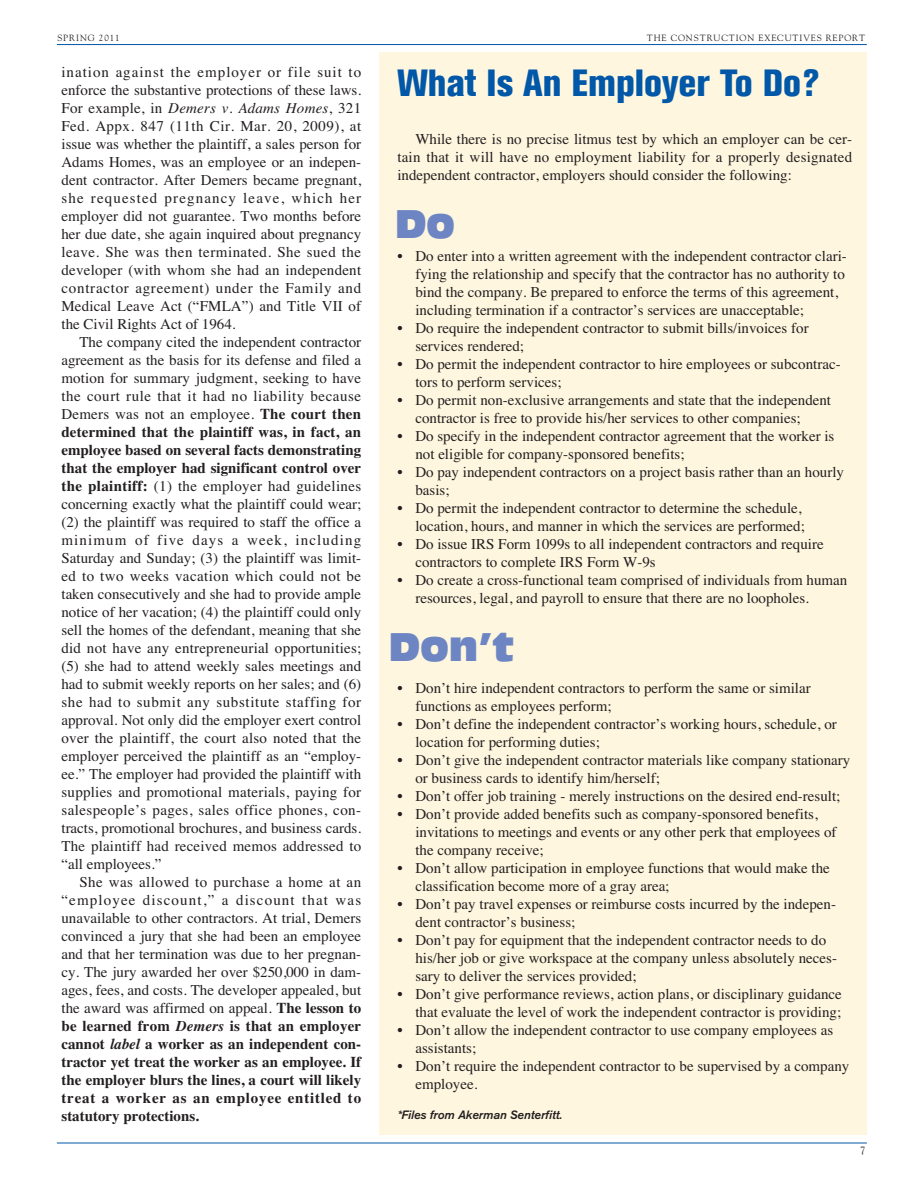
<style>
.page{position:relative;width:918px;height:1188px;background:#fff}
.page>*{position:absolute;margin:0;border:0;box-sizing:border-box;transform-origin:0 0}
.t1{font:800 condensed 37.5px "Akzidenz Grotesk BE";color:#0157a8}
.t2{font:37.5px "Incised 901 BT Compact";color:#6d86c3}
.t3{font:15px/18px "Times";color:#231f20}
.t4{font:italic 500 12px "Akzidenz Grotesk BE";color:#231f20}
.t5{font:10.5px "Goudy";color:#231f20}
.t6{font:9px "Goudy";letter-spacing:.1em;color:#231f20}
.s1{font-style:italic}
.s2{font-weight:700}
.s3{font-weight:700;font-style:italic}
</style>
<div class="page">
<div style="left:379px;top:52px;width:487px;height:1084px;background:#fef6df"></div>
<hr style="left:57px;top:44px;width:810px;height:1px;background:#0157a8">
<hr style="left:57px;top:1143px;width:810px;height:1px;background:#0157a8">
<p class="t6" style="left:57px;top:34px;width:64px">SPRING 2011</p>
<p class="t6" style="left:647px;top:34px;width:220px">THE CONSTRUCTION EXECUTIVES REPORT</p>
<p class="t3" style="left:61px;top:65px;width:301px;text-align:justify">ination against the employer or file suit to enforce the substantive protections of these laws.<br>For example, in <span class="s1">Demers v. Adams Homes</span>, 321<br>Fed. Appx. 847 (11th Cir. Mar. 20, 2009), at issue was whether the plaintiff, a sales person for Adams Homes, was an employee or an indepen&shy;dent contractor. After Demers became pregnant, she requested pregnancy leave, which her employer did not guarantee. Two months before her due date, she again inquired about pregnancy leave. She was then terminated. She sued the developer (with whom she had an independent contractor agreement) under the Family and Medical Leave Act (“FMLA”) and Title VII of the Civil Rights Act of 1964.</p>
<p class="t3" style="left:61px;top:335px;width:301px;text-align:justify;text-indent:18px">The company cited the independent contractor agreement as the basis for its defense and filed a motion for summary judgment, seeking to have the court rule that it had no liability because Demers was not an employee. <span class="s2">The court then determined that the plaintiff was, in fact, an employee based on several facts demonstrating that the employer had significant control over the plaintiff:</span> (1) the employer had guidelines concerning exactly what the plaintiff could wear; (2) the plaintiff was required to staff the office a minimum of five days a week, including Saturday and Sunday; (3) the plaintiff was limit&shy;ed to two weeks vacation which could not be taken consecutively and she had to provide ample notice of her vacation; (4) the plaintiff could only sell the homes of the defendant, meaning that she did not have any entrepreneurial opportunities; (5) she had to attend weekly sales meetings and had to submit weekly reports on her sales; and (6) she had to submit any substitute staffing for approval. Not only did the employer exert control over the plaintiff, the court also noted that the employer perceived the plaintiff as an “employ&shy;ee.” The employer had provided the plaintiff with supplies and promotional materials, paying for salespeople’s pages, sales office phones, con&shy;tracts, promotional brochures, and business cards.<br>The plaintiff had received memos addressed to “all employees.”</p>
<p class="t3" style="left:61px;top:875px;width:301px;text-align:justify;text-indent:18px">She was allowed to purchase a home at an “employee discount,” a discount that was unavailable to other contractors. At trial, Demers convinced a jury that she had been an employee and that her termination was due to her pregnan&shy;cy. The jury awarded her over $250,000 in dam&shy;ages, fees, and costs. The developer appealed, but the award was affirmed on appeal. <span class="s2">The lesson to be learned from</span> <span class="s3">Demers</span> <span class="s2">is that an employer cannot</span> <span class="s3">label</span> <span class="s2">a worker as an independent con&shy;tractor yet treat the worker as an employee. If the employer blurs the lines, a court will likely treat a worker as an employee entitled to statutory protections.</span></p>
<h1 class="t1" style="left:397px;top:70px;width:424px">What Is An Employer To Do?</h1>
<p class="t3" style="left:397px;top:131px;width:456px;text-align:justify;text-indent:18px">While there is no precise litmus test by which an employer can be cer&shy;tain that it will have no employment liability for a properly designated independent contractor, employers should consider the following:</p>
<h1 class="t2" style="left:395px;top:212px;width:62px">Do</h1>
<p class="t3" style="left:415px;top:248px;width:433px;text-indent:-18px">• Do enter into a written agreement with the independent contractor clari&shy;fying the relationship and specify that the contractor has no authority to bind the company. Be prepared to enforce the terms of this agreement, including termination if a contractor’s services are unacceptable;</p>
<p class="t3" style="left:415px;top:320px;width:395px;text-indent:-18px">• Do require the independent contractor to submit bills/invoices for services rendered;</p>
<p class="t3" style="left:415px;top:356px;width:427px;text-indent:-18px">• Do permit the independent contractor to hire employees or subcontrac&shy;tors to perform services;</p>
<p class="t3" style="left:415px;top:392px;width:417px;text-indent:-18px">• Do permit non-exclusive arrangements and state that the independent contractor is free to provide his/her services to other companies;</p>
<p class="t3" style="left:415px;top:428px;width:421px;text-indent:-18px">• Do specify in the independent contractor agreement that the worker is not eligible for company-sponsored benefits;</p>
<p class="t3" style="left:415px;top:464px;width:430px;text-indent:-18px">• Do pay independent contractors on a project basis rather than an hourly basis;</p>
<p class="t3" style="left:397px;top:500px;width:409px;text-align:right">• Do permit the independent contractor to determine the schedule, location, hours, and manner in which the services are performed;</p>
<p class="t3" style="left:415px;top:536px;width:410px;text-indent:-18px">• Do issue IRS Form 1099s to all independent contractors and require contractors to complete IRS Form W-9s</p>
<p class="t3" style="left:415px;top:572px;width:433px;text-indent:-18px">• Do create a cross-functional team comprised of individuals from human resources, legal, and payroll to ensure that there are no loopholes.</p>
<h1 class="t2" style="left:388px;top:634px;width:127px">Don’t</h1>
<p class="t3" style="left:415px;top:680px;width:397px;text-indent:-18px">• Don’t hire independent contractors to perform the same or similar functions as employees perform;</p>
<p class="t3" style="left:415px;top:716px;width:423px;text-indent:-18px">• Don’t define the independent contractor’s working hours, schedule, or location for performing duties;</p>
<p class="t3" style="left:415px;top:752px;width:436px;text-indent:-18px">• Don’t give the independent contractor materials like company stationary or business cards to identify him/herself;</p>
<p class="t3" style="left:397px;top:788px;width:444px">• Don’t offer job training - merely instructions on the desired end-result;</p>
<p class="t3" style="left:415px;top:806px;width:423px;text-indent:-18px">• Don’t provide added benefits such as company-sponsored benefits, invitations to meetings and events or any other perk that employees of the company receive;</p>
<p class="t3" style="left:415px;top:860px;width:416px;text-indent:-18px">• Don’t allow participation in employee functions that would make the classification become more of a gray area;</p>
<p class="t3" style="left:415px;top:896px;width:422px;text-indent:-18px">• Don’t pay travel expenses or reimburse costs incurred by the indepen&shy;dent contractor’s business;</p>
<p class="t3" style="left:415px;top:932px;width:423px;text-indent:-18px">• Don’t pay for equipment that the independent contractor needs to do his/her job or give workspace at the company unless absolutely neces&shy;sary to deliver the services provided;</p>
<p class="t3" style="left:397px;top:986px;width:446px;text-align:right">• Don’t give performance reviews, action plans, or disciplinary guidance that evaluate the level of work the independent contractor is providing;</p>
<p class="t3" style="left:415px;top:1022px;width:419px;text-indent:-18px">• Don’t allow the independent contractor to use company employees as assistants;</p>
<p class="t3" style="left:415px;top:1058px;width:436px;text-indent:-18px">• Don’t require the independent contractor to be supervised by a company employee.</p>
<p class="t4" style="left:397px;top:1111px;width:167px">*Files from Akerman Senterfitt.</p>
<p class="t5" style="left:860px;top:1146px;width:7px">7</p>
</div>
